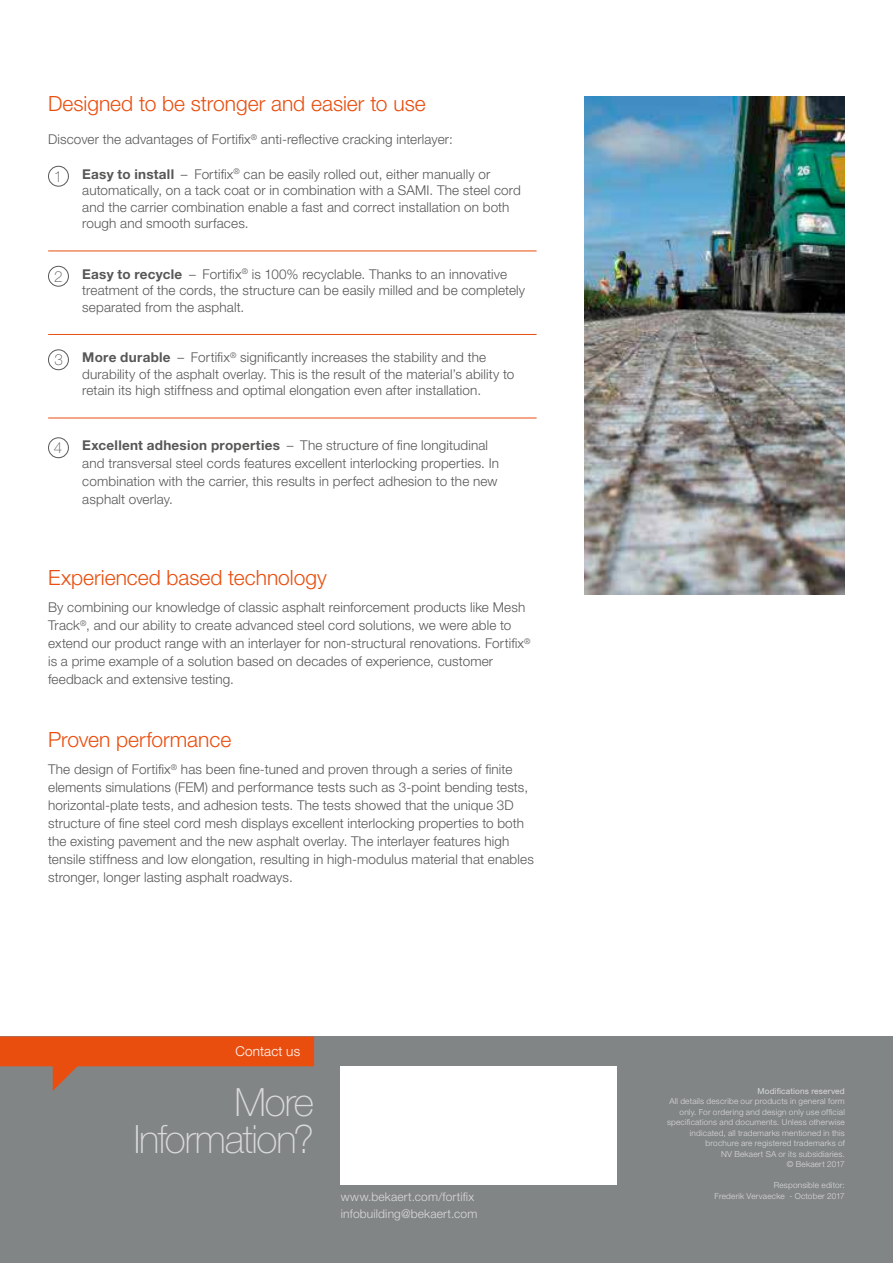
<style>
.page{position:relative;width:893px;height:1263px;background:#fff}
.page>*{position:absolute;margin:0;border:0;box-sizing:border-box;transform-origin:0 0}
.t1{font:100 39px/37.5px "Helvetica Neue LT Std";letter-spacing:-.03em;color:#dadada;text-align:right}
.t2{font:300 21px "Helvetica Neue LT Std";color:#e94e0f}
.t3{font:100 15.3px "Helvetica Neue LT Std";color:#575756}
.t4{font:300 13.5px/18px "Helvetica Neue LT Std";letter-spacing:.01em;color:#575756}
.t5{font:300 13.5px "Helvetica Neue LT Std";letter-spacing:.01em;color:#fff}
.t6{font:300 12px/16.5px "Helvetica Neue LT Std";letter-spacing:.015em;color:#dadada}
.t7{font:300 8.25px/10.5px "Helvetica Neue LT Std";letter-spacing:.025em;color:#dadada;text-align:right}
.t8{font:8.25px "Helvetica Neue LT Std";letter-spacing:.025em;color:#dadada}
.s1{font-weight:700}
</style>
<div class="page">
<div style="left:0;top:1036px;width:893px;height:227px;background:#828586"></div>
<svg style="left:0;top:1036px;width:314px;height:55px"></svg>
<div style="left:341px;top:1066px;width:276px;height:118px;background:#fff"></div>
<hr style="left:48px;top:251px;width:489px;height:1px;background:#e94e0f">
<hr style="left:48px;top:334px;width:489px;height:1px;background:#e94e0f">
<hr style="left:48px;top:418px;width:489px;height:1px;background:#e94e0f">
<div style="left:48px;top:166px;width:21px;height:21px;border:1px solid #575756;border-radius:50%"></div>
<div style="left:48px;top:266px;width:21px;height:21px;border:1px solid #575756;border-radius:50%"></div>
<div style="left:48px;top:349px;width:21px;height:21px;border:1px solid #575756;border-radius:50%"></div>
<div style="left:48px;top:437px;width:21px;height:21px;border:1px solid #575756;border-radius:50%"></div>
<img style="left:585px;top:96px;width:260px;height:498px">
<h2 class="t2" style="left:48px;top:91px;width:379px">Designed to be stronger and easier to use</h2>
<p class="t4" style="left:48px;top:130px;width:406px">Discover the advantages of Fortifix<sup>®</sup> anti-reflective cracking interlayer:</p>
<p class="t3" style="left:54px;top:167px;width:10px">1</p>
<p class="t4" style="left:82px;top:165px;width:440px;line-height:16.5px"><span class="s1">Easy to install</span> – Fortifix<sup>®</sup> can be easily rolled out, either manually or automatically, on a tack coat or in combination with a SAMI. The steel cord and the carrier combination enable a fast and correct installation on both rough and smooth surfaces.</p>
<p class="t3" style="left:54px;top:267px;width:10px">2</p>
<p class="t4" style="left:82px;top:265px;width:444px;line-height:16.5px"><span class="s1">Easy to recycle</span> – Fortifix<sup>®</sup> is 100% recyclable. Thanks to an innovative treatment of the cords, the structure can be easily milled and be completely separated from the asphalt.</p>
<p class="t3" style="left:55px;top:351px;width:10px">3</p>
<p class="t4" style="left:82px;top:349px;width:434px;line-height:16.5px"><span class="s1">More durable</span> – Fortifix<sup>®</sup> significantly increases the stability and the durability of the asphalt overlay. This is the result of the material’s ability to retain its high stiffness and optimal elongation even after installation.</p>
<p class="t3" style="left:54px;top:439px;width:10px">4</p>
<p class="t4" style="left:82px;top:436px;width:418px"><span class="s1">Excellent adhesion properties</span> – The structure of fine longitudinal and transversal steel cords features excellent interlocking properties. In combination with the carrier, this results in perfect adhesion to the new asphalt overlay.</p>
<h2 class="t2" style="left:48px;top:565px;width:280px">Experienced based technology</h2>
<p class="t4" style="left:48px;top:598px;width:484px">By combining our knowledge of classic asphalt reinforcement products like Mesh Track<sup>®</sup>, and our ability to create advanced steel cord solutions, we were able to extend our product range with an interlayer for non-structural renovations. Fortifix<sup>® </sup>is a prime example of a solution based on decades of experience, customer feedback and extensive testing.</p>
<h2 class="t2" style="left:48px;top:727px;width:185px">Proven performance</h2>
<p class="t4" style="left:48px;top:760px;width:487px">The design of Fortifix<sup>®</sup> has been fine-tuned and proven through a series of finite elements simulations (FEM) and performance tests such as 3-point bending tests, horizontal-plate tests, and adhesion tests. The tests showed that the unique 3D structure of fine steel cord mesh displays excellent interlocking properties to both the existing pavement and the new asphalt overlay. The interlayer features high tensile stiffness and low elongation, resulting in high-modulus material that enables stronger, longer lasting asphalt roadways.</p>
<p class="t5" style="left:236px;top:1043px;width:66px">Contact us</p>
<h1 class="t1" style="left:134px;top:1083px;width:182px">More<br>Information?</h1>
<p class="t6" style="left:341px;top:1188px;width:138px">www.bekaert.com/fortifix infobuilding@bekaert.com</p>
<p class="t8" style="left:757px;top:1086px;width:89px">Modifications reserved</p>
<p class="t7" style="left:667px;top:1096px;width:179px">All details describe our products in general form only. For ordering and design only use official specifications and documents. Unless otherwise indicated, all trademarks mentioned in this brochure are registered trademarks of<br>NV Bekaert SA or its subsidiaries.<br>© Bekaert 2017</p>
<p class="t7" style="left:714px;top:1180px;width:132px">Responsible editor:<br>Frederik Vervaecke - October 2017</p>
</div>
